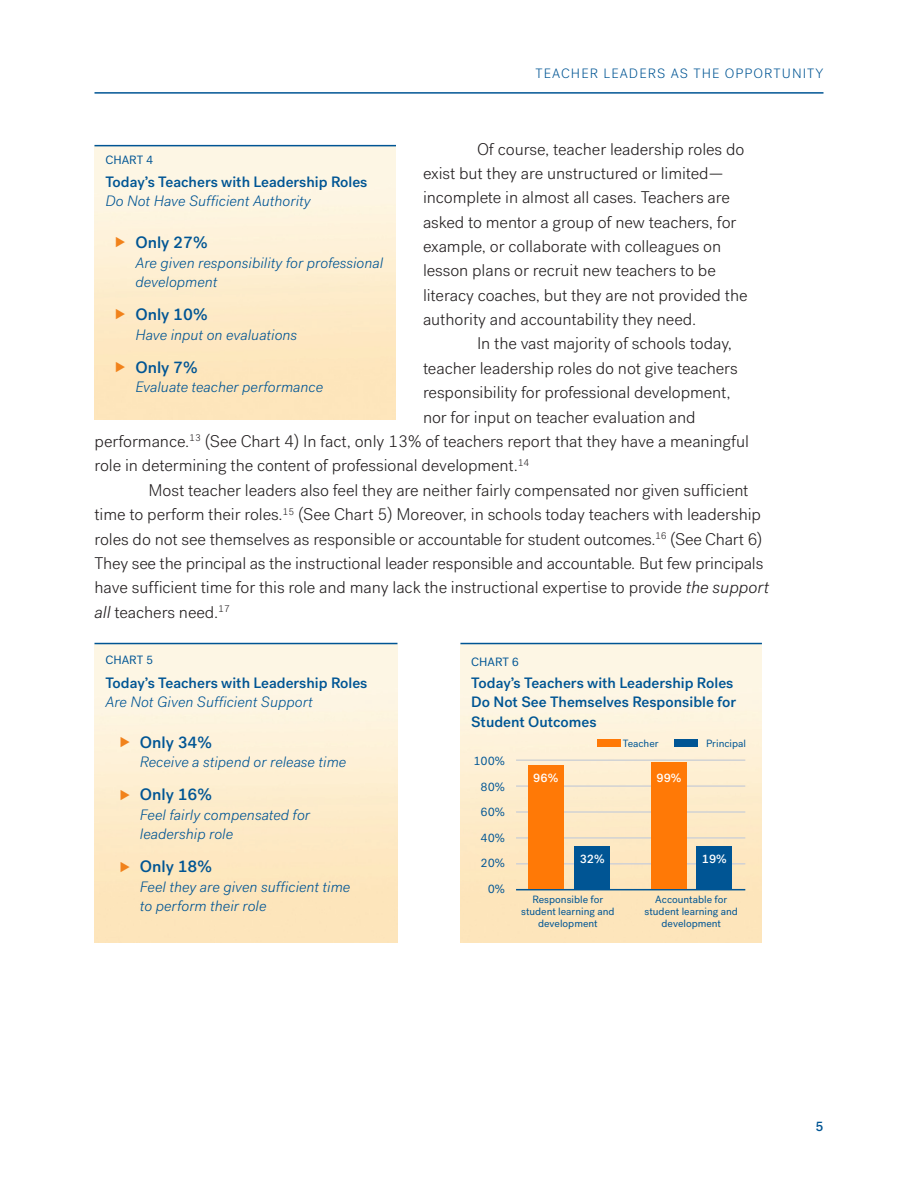
<style>
.page{position:relative;width:918px;height:1188px;background:#fff}
.page>*{position:absolute;margin:0;border:0;box-sizing:border-box;transform-origin:0 0}
.t1{font:300 16.8px/24.3px "Post Grotesk";letter-spacing:-.005em;color:#231f20}
.t2{font:500 16.5px "Post Grotesk";color:#005594}
.t3{font:italic 300 15px/19.5px "Post Grotesk";color:#005594}
.t4{font:500 15px/19.5px "Post Grotesk";color:#005594}
.t5{font:300 13.5px "Post Grotesk";letter-spacing:.08em;color:#005594}
.t6{font:500 13.5px "Post Grotesk";color:#005594}
.t7{font:12px/25.7px "Post Grotesk";color:#005594;text-align:center}
.t8{font:500 12px "Post Grotesk";color:#fff}
.t9{font:10.5px/12px "Post Grotesk";color:#005594;text-align:center}
.s1{font-style:italic;font-size:17.25px}
</style>
<div class="page">
<hr style="left:94px;top:92px;width:730px;height:2px;background:#005594">
<hr style="left:94px;top:643px;width:303px;height:1px;background:#005594">
<hr style="left:95px;top:145px;width:301px;height:1px;background:#005594">
<img style="left:460px;top:644px;width:302px;height:299px">
<hr style="left:460px;top:643px;width:302px;height:1px;background:#005594">
<hr style="left:516px;top:889px;width:229px;height:1px;background:#005594">
<hr style="left:516px;top:863px;width:229px;height:2px;background:#d1d2d4">
<hr style="left:516px;top:811px;width:229px;height:2px;background:#d1d2d4">
<hr style="left:516px;top:837px;width:229px;height:2px;background:#d1d2d4">
<hr style="left:516px;top:785px;width:229px;height:2px;background:#d1d2d4">
<hr style="left:516px;top:759px;width:229px;height:2px;background:#d1d2d4">
<div style="left:528px;top:766px;width:36px;height:123px;background:#ff7906"></div>
<div style="left:651px;top:763px;width:36px;height:126px;background:#ff7906"></div>
<div style="left:574px;top:846px;width:36px;height:43px;background:#005594"></div>
<div style="left:697px;top:846px;width:35px;height:43px;background:#005594"></div>
<div style="left:597px;top:739px;width:23px;height:8px;background:#ff7906"></div>
<div style="left:674px;top:739px;width:24px;height:8px;background:#005594"></div>
<svg style="left:121px;top:737px;width:9px;height:10px"></svg>
<svg style="left:121px;top:789px;width:9px;height:11px"></svg>
<svg style="left:121px;top:861px;width:9px;height:11px"></svg>
<svg style="left:116px;top:237px;width:9px;height:11px"></svg>
<svg style="left:116px;top:309px;width:9px;height:11px"></svg>
<svg style="left:116px;top:362px;width:9px;height:10px"></svg>
<p class="t5" style="left:536px;top:65px;width:289px">TEACHER LEADERS AS THE OPPORTUNITY</p>
<p class="t1" style="left:423px;top:137px;width:326px;text-indent:54px">Of course, teacher leadership roles do exist but they are unstructured or limited— incomplete in almost all cases. Teachers are asked to mentor a group of new teachers, for example, or collaborate with colleagues on lesson plans or recruit new teachers to be literacy coaches, but they are not provided the authority and accountability they need.</p>
<p class="t1" style="left:477px;top:332px;width:257px">In the vast majority of schools today,</p>
<p class="t1" style="left:423px;top:356px;width:316px">teacher leadership roles do not give teachers</p>
<p class="t1" style="left:423px;top:381px;width:309px">responsibility for professional development,</p>
<p class="t1" style="left:423px;top:405px;width:274px">nor for input on teacher evaluation and</p>
<p class="t1" style="left:94px;top:429px;width:656px">performance.<sup>13</sup> (See Chart 4) In fact, only 13% of teachers report that they have a meaningful</p>
<p class="t1" style="left:94px;top:454px;width:437px">role in determining the content of professional development.<sup>14</sup></p>
<p class="t1" style="left:148px;top:478px;width:602px">Most teacher leaders also feel they are neither fairly compensated nor given sufficient</p>
<p class="t1" style="left:94px;top:502px;width:668px">time to perform their roles.<sup>15</sup> (See Chart 5) Moreover, in schools today teachers with leadership</p>
<p class="t1" style="left:94px;top:527px;width:669px">roles do not see themselves as responsible or accountable for student outcomes.<sup>16</sup> (See Chart 6)</p>
<p class="t1" style="left:95px;top:551px;width:670px">They see the principal as the instructional leader responsible and accountable. But few principals</p>
<p class="t1" style="left:95px;top:576px;width:676px">have sufficient time for this role and many lack the instructional expertise to provide <span class="s1">the support</span></p>
<p class="t1" style="left:94px;top:600px;width:137px"><span class="s1">all</span> teachers need.<sup>17</sup></p>
<p class="t7" style="left:105px;top:147px;width:49px">CHART 4</p>
<p class="t4" style="left:105px;top:172px;width:264px">Today’s Teachers with Leadership Roles</p>
<p class="t3" style="left:105px;top:191px;width:207px">Do Not Have Sufficient Authority</p>
<p class="t2" style="left:135px;top:232px;width:74px">Only 27%</p>
<p class="t3" style="left:135px;top:253px;width:249px">Are given responsibility for professional development</p>
<p class="t2" style="left:135px;top:304px;width:74px">Only 10%</p>
<p class="t3" style="left:135px;top:325px;width:163px">Have input on evaluations</p>
<p class="t2" style="left:135px;top:357px;width:64px">Only 7%</p>
<p class="t3" style="left:135px;top:377px;width:189px">Evaluate teacher performance</p>
<p class="t7" style="left:105px;top:647px;width:49px">CHART 5</p>
<p class="t4" style="left:105px;top:673px;width:264px">Today’s Teachers with Leadership Roles</p>
<p class="t3" style="left:105px;top:692px;width:209px">Are Not Given Sufficient Support</p>
<p class="t2" style="left:140px;top:732px;width:74px">Only 34%</p>
<p class="t3" style="left:140px;top:752px;width:208px">Receive a stipend or release time</p>
<p class="t2" style="left:140px;top:785px;width:74px">Only 16%</p>
<p class="t3" style="left:140px;top:805px;width:172px">Feel fairly compensated for leadership role</p>
<p class="t2" style="left:140px;top:857px;width:74px">Only 18%</p>
<p class="t3" style="left:140px;top:877px;width:212px">Feel they are given sufficient time to perform their role</p>
<p class="t7" style="left:471px;top:649px;width:49px">CHART 6</p>
<p class="t4" style="left:471px;top:673px;width:266px">Today’s Teachers with Leadership Roles<br>Do Not See Themselves Responsible for<br>Student Outcomes</p>
<p class="t9" style="left:623px;top:737px;width:37px">Teacher</p>
<p class="t9" style="left:706px;top:737px;width:42px">Principal</p>
<p class="t7" style="left:473px;top:748px;width:33px">100%<br>80%</p>
<p class="t7" style="left:481px;top:799px;width:26px;text-align:left">60%<br>40%</p>
<p class="t7" style="left:481px;top:850px;width:26px">20%<br>0%</p>
<p class="t8" style="left:533px;top:771px;width:26px">96%</p>
<p class="t8" style="left:656px;top:771px;width:26px">99%</p>
<p class="t8" style="left:580px;top:851px;width:26px">32%</p>
<p class="t8" style="left:702px;top:851px;width:26px">19%</p>
<p class="t9" style="left:521px;top:894px;width:95px">Responsible for student learning and development</p>
<p class="t9" style="left:645px;top:894px;width:95px">Accountable for student learning and development</p>
<p class="t6" style="left:815px;top:1119px;width:10px">5</p>
</div>
